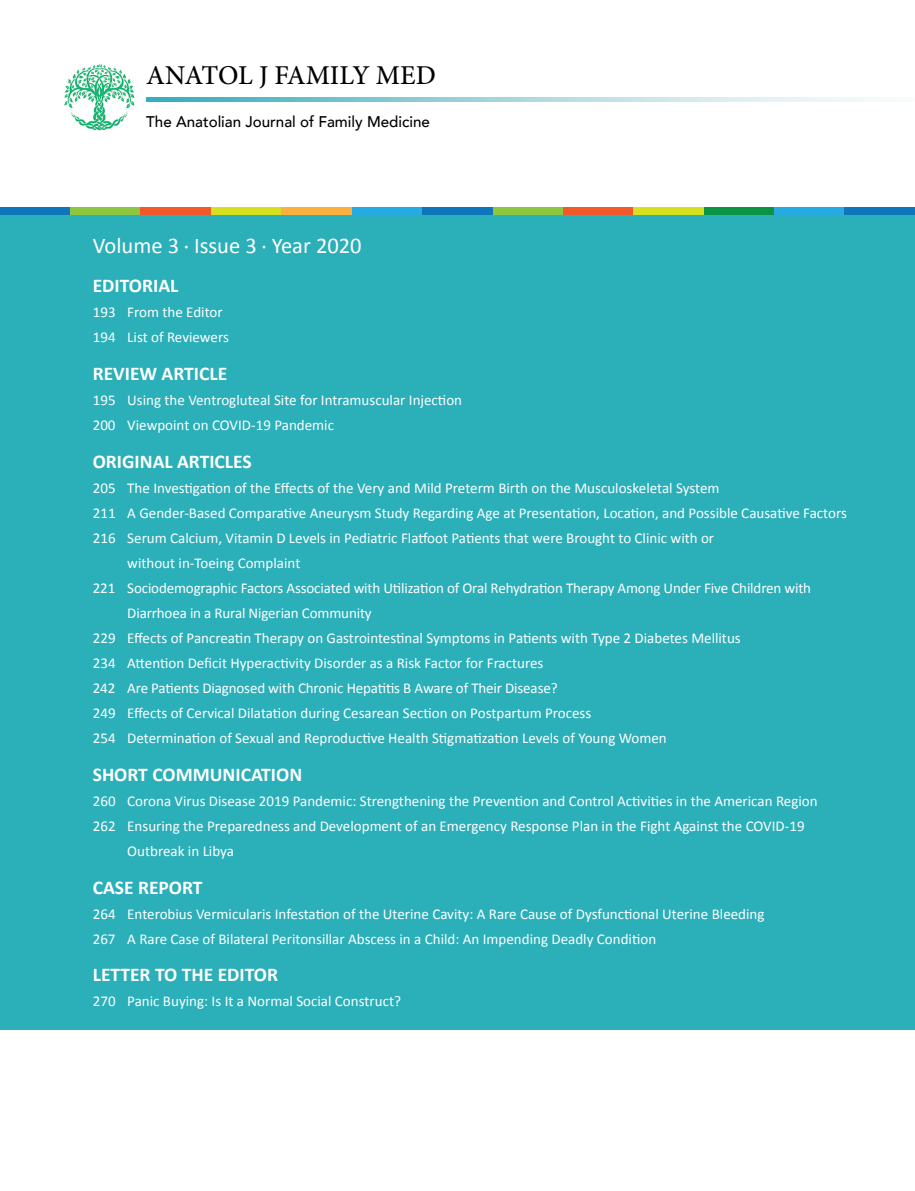
<style>
.page{position:relative;width:915px;height:1191px;background:#fff}
.page>*{position:absolute;margin:0;border:0;box-sizing:border-box;transform-origin:0 0}
.t1{font:500 27.3px "Minion Pro";letter-spacing:-.005em;color:#000}
.t2{font:22.5px "Calibri";color:#fff}
.t3{font:700 19.5px "Calibri";color:#fff}
.t4{font:500 15.45px "Avenir";color:#000}
.t5{font:15px/25px "Calibri";color:#fff}
.s1{font-family:"Myriad Pro"}
</style>
<div class="page">
<div style="left:0;top:215px;width:914px;height:815px;background:#2bafb9"></div>
<div style="left:0;top:207px;width:70px;height:8px;background:#0e76bc"></div>
<div style="left:70px;top:207px;width:71px;height:8px;background:#8dc63f"></div>
<div style="left:492px;top:207px;width:71px;height:8px;background:#8dc63f"></div>
<div style="left:703px;top:207px;width:71px;height:8px;background:#0b9444"></div>
<div style="left:141px;top:207px;width:70px;height:8px;background:#f1592a"></div>
<div style="left:563px;top:207px;width:70px;height:8px;background:#f1592a"></div>
<div style="left:211px;top:207px;width:70px;height:8px;background:#d7df21"></div>
<div style="left:633px;top:207px;width:70px;height:8px;background:#d7df21"></div>
<div style="left:281px;top:207px;width:71px;height:8px;background:#fcb040"></div>
<div style="left:352px;top:207px;width:70px;height:8px;background:#25aae1"></div>
<div style="left:774px;top:207px;width:70px;height:8px;background:#25aae1"></div>
<div style="left:422px;top:207px;width:70px;height:8px;background:#0e76bc"></div>
<div style="left:844px;top:207px;width:70px;height:8px;background:#0e76bc"></div>
<img style="left:64px;top:64px;width:71px;height:67px">
<svg style="left:146px;top:98px;width:724px;height:4px"></svg>
<h1 class="t1" style="left:146px;top:56px;width:291px">ANATOL J FAMILY MED</h1>
<p class="t4" style="left:146px;top:109px;width:285px">The Anatolian Journal of Family Medicine</p>
<h2 class="t2" style="left:93px;top:231px;width:270px">Volume 3 <span class="s1">∙</span> Issue 3 <span class="s1">∙</span> Year 2020</h2>
<h3 class="t3" style="left:93px;top:273px;width:87px">EDITORIAL</h3>
<p class="t5" style="left:93px;top:300px;width:138px">193 From the Editor<br>194 List of Reviewers</p>
<h3 class="t3" style="left:93px;top:361px;width:136px">REVIEW ARTICLE</h3>
<p class="t5" style="left:93px;top:387px;width:371px">195 Using the Ventrogluteal Site for Intramuscular Injection<br>200 Viewpoint on COVID-19 Pandemic</p>
<h3 class="t3" style="left:93px;top:449px;width:160px">ORIGINAL ARTICLES</h3>
<p class="t5" style="left:93px;top:475px;width:628px">205 The Investigation of the Effects of the Very and Mild Preterm Birth on the Musculoskeletal System</p>
<p class="t5" style="left:93px;top:500px;width:755px">211 A Gender-Based Comparative Aneurysm Study Regarding Age at Presentation, Location, and Possible Causative Factors</p>
<p class="t5" style="left:93px;top:525px;width:622px">216 Serum Calcium, Vitamin D Levels in Pediatric Flatfoot Patients that were Brought to Clinic with or</p>
<p class="t5" style="left:127px;top:550px;width:174px">without in-Toeing Complaint</p>
<p class="t5" style="left:93px;top:575px;width:719px">221 Sociodemographic Factors Associated with Utilization of Oral Rehydration Therapy Among Under Five Children with</p>
<p class="t5" style="left:127px;top:600px;width:246px">Diarrhoea in a Rural Nigerian Community</p>
<p class="t5" style="left:93px;top:625px;width:649px">229 Effects of Pancreatin Therapy on Gastrointestinal Symptoms in Patients with Type 2 Diabetes Mellitus</p>
<p class="t5" style="left:93px;top:650px;width:452px">234 Attention Deficit Hyperactivity Disorder as a Risk Factor for Fractures</p>
<p class="t5" style="left:93px;top:675px;width:466px">242 Are Patients Diagnosed with Chronic Hepatitis B Aware of Their Disease?</p>
<p class="t5" style="left:93px;top:700px;width:500px">249 Effects of Cervical Dilatation during Cesarean Section on Postpartum Process</p>
<p class="t5" style="left:93px;top:725px;width:575px">254 Determination of Sexual and Reproductive Health Stigmatization Levels of Young Women</p>
<h3 class="t3" style="left:93px;top:762px;width:211px">SHORT COMMUNICATION</h3>
<p class="t5" style="left:93px;top:788px;width:726px">260 Corona Virus Disease 2019 Pandemic: Strengthening the Prevention and Control Activities in the American Region</p>
<p class="t5" style="left:93px;top:813px;width:713px">262 Ensuring the Preparedness and Development of an Emergency Response Plan in the Fight Against the COVID-19</p>
<p class="t5" style="left:127px;top:838px;width:108px">Outbreak in Libya</p>
<h3 class="t3" style="left:93px;top:874px;width:111px">CASE REPORT</h3>
<p class="t5" style="left:93px;top:901px;width:673px">264 Enterobius Vermicularis Infestation of the Uterine Cavity: A Rare Cause of Dysfunctional Uterine Bleeding<br>267 A Rare Case of Bilateral Peritonsillar Abscess in a Child: An Impending Deadly Condition</p>
<h3 class="t3" style="left:93px;top:962px;width:187px">LETTER TO THE EDITOR</h3>
<p class="t5" style="left:93px;top:989px;width:309px">270 Panic Buying: Is It a Normal Social Construct?</p>
</div>
